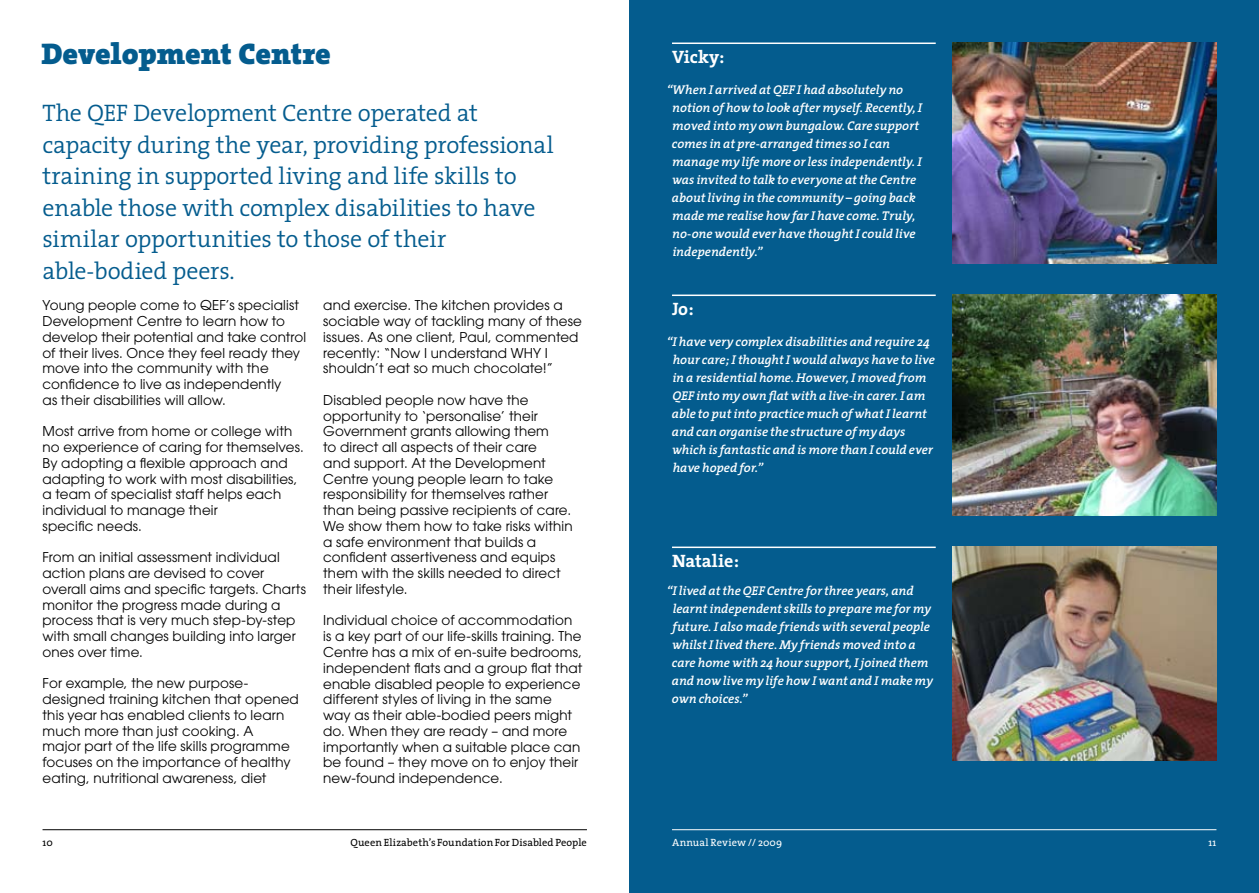
<style>
.page{position:relative;width:1259px;height:893px;background:#fff}
.page>*{position:absolute;margin:0;border:0;box-sizing:border-box;transform-origin:0 0}
.t1{font:900 30px "The Serif";letter-spacing:-.005em;color:#045c8e}
.t2{font:300 24px/31.5px "The Serif";letter-spacing:-.01em;color:#045c8e}
.t3{font:700 18px "The Serif";letter-spacing:-.005em;color:#fff}
.t4{font:13.5px/15.8px "Avant Garde LT";letter-spacing:.01em;color:#000}
.t5{font:italic 600 12.75px/18px "The Serif";letter-spacing:-.005em;color:#fff}
.t6{font:10.5px "The Serif";letter-spacing:.005em;color:#000}
.t7{font:10.5px "The Serif";letter-spacing:.01em;color:#fff}
</style>
<div class="page">
<hr style="left:43px;top:829px;width:544px;height:1px;background:#000">
<div style="left:629px;top:0;width:630px;height:893px;background:#045c8e"></div>
<img style="left:952px;top:295px;width:264px;height:220px">
<img style="left:952px;top:547px;width:264px;height:214px">
<img style="left:952px;top:43px;width:264px;height:220px">
<hr style="left:672px;top:829px;width:544px;height:1px;background:#fff">
<hr style="left:672px;top:43px;width:263px;height:1px;background:#fff">
<hr style="left:672px;top:295px;width:263px;height:1px;background:#fff">
<hr style="left:672px;top:547px;width:263px;height:1px;background:#fff">
<h1 class="t1" style="left:41px;top:28px;width:291px">Development Centre</h1>
<p class="t2" style="left:43px;top:97px;width:513px">The QEF Development Centre operated at capacity during the year, providing professional training in supported living and life skills to enable those with complex disabilities to have similar opportunities to those of their able-bodied peers.</p>
<p class="t4" style="left:43px;top:297px;width:265px">Young people come to QEF’s specialist Development Centre to learn how to develop their potential and take control of their lives. Once they feel ready they move into the community with the confidence to live as independently<br>as their disabilities will allow.</p>
<p class="t4" style="left:43px;top:423px;width:263px">Most arrive from home or college with no experience of caring for themselves.<br>By adopting a flexible approach and adapting to work with most disabilities, a team of specialist staff helps each individual to manage their<br>specific needs.</p>
<p class="t4" style="left:43px;top:549px;width:265px">From an initial assessment individual action plans are devised to cover overall aims and specific targets. Charts monitor the progress made during a process that is very much step-by-step with small changes building into larger ones over time.</p>
<p class="t4" style="left:43px;top:676px;width:258px">For example, the new purpose&shy;designed training kitchen that opened this year has enabled clients to learn much more than just cooking. A<br>major part of the life skills programme focuses on the importance of healthy eating, nutritional awareness, diet</p>
<p class="t4" style="left:323px;top:298px;width:260px">and exercise. The kitchen provides a sociable way of tackling many of these issues. As one client, Paul, commented recently: “Now I understand WHY I shouldn’t eat so much chocolate!”</p>
<p class="t4" style="left:323px;top:392px;width:251px">Disabled people now have the opportunity to ‘personalise’ their Government grants allowing them<br>to direct all aspects of their care<br>and support. At the Development Centre young people learn to take responsibility for themselves rather than being passive recipients of care.<br>We show them how to take risks within a safe environment that builds a confident assertiveness and equips them with the skills needed to direct their lifestyle.</p>
<p class="t4" style="left:323px;top:613px;width:260px">Individual choice of accommodation is a key part of our life-skills training. The Centre has a mix of en-suite bedrooms, independent flats and a group flat that enable disabled people to experience different styles of living in the same way as their able-bodied peers might do. When they are ready – and more importantly when a suitable place can be found – they move on to enjoy their new-found independence.</p>
<h3 class="t3" style="left:672px;top:42px;width:54px">Vicky:</h3>
<p class="t5" style="left:672px;top:80px;width:252px;text-indent:-5px">“When I arrived at QEF I had absolutely no notion of how to look after myself. Recently, I moved into my own bungalow. Care support comes in at pre-arranged times so I can manage my life more or less independently. I was invited to talk to everyone at the Centre about living in the community – going back made me realise how far I have come. Truly, no-one would ever have thought I could live independently.”</p>
<h3 class="t3" style="left:672px;top:294px;width:23px">Jo:</h3>
<p class="t5" style="left:672px;top:332px;width:264px;text-indent:-5px">“I have very complex disabilities and require 24 hour care; I thought I would always have to live in a residential home. However, I moved from QEF into my own flat with a live-in carer. I am able to put into practice much of what I learnt and can organise the structure of my days which is fantastic and is more than I could ever have hoped for.”</p>
<h3 class="t3" style="left:672px;top:546px;width:69px">Natalie:</h3>
<p class="t5" style="left:672px;top:581px;width:262px;text-indent:-5px">“I lived at the QEF Centre for three years, and learnt independent skills to prepare me for my future. I also made friends with several people whilst I lived there. My friends moved into a care home with 24 hour support, I joined them and now live my life how I want and I make my own choices.”</p>
<p class="t6" style="left:43px;top:833px;width:12px">10</p>
<p class="t6" style="left:350px;top:833px;width:238px">Queen Elizabeth’s Foundation For Disabled People</p>
<p class="t7" style="left:672px;top:833px;width:112px">Annual Review // 2009</p>
<p class="t7" style="left:1208px;top:833px;width:9px">11</p>
</div>
